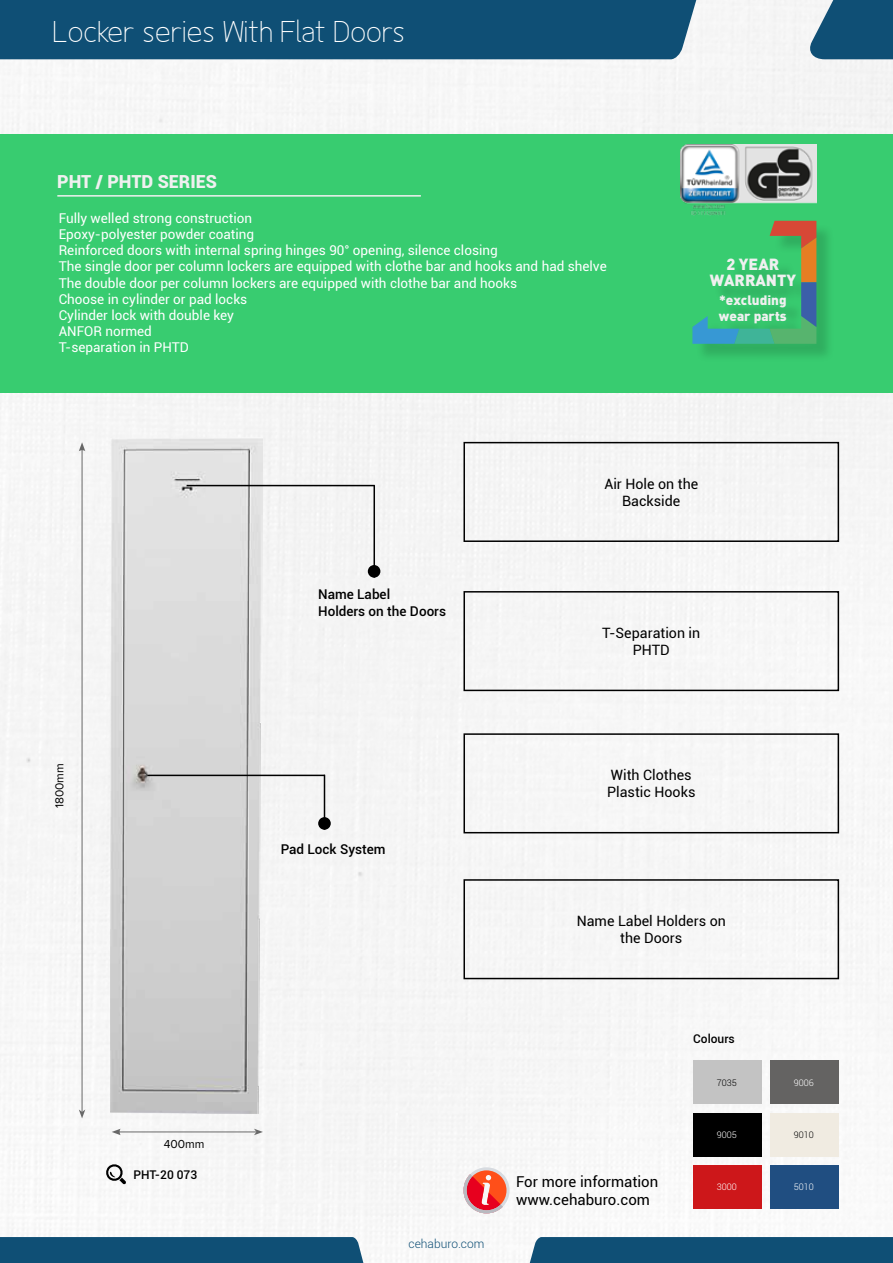
<style>
.page{position:relative;width:893px;height:1263px;background:#fff}
.page>*{position:absolute;margin:0;border:0;box-sizing:border-box;transform-origin:0 0}
.t1{font:200 30px "Fineness Pro";color:#fff}
.t2{font:900 18px "Roboto";color:#f0f0f0}
.t3{font:15.9px/15.9px "DIN Black";color:#f0f0f0;text-align:center}
.t4{font:15px/18px "Roboto";color:#000}
.t5{font:14.25px/17.1px "Roboto";color:#000;text-align:center}
.t6{font:13.5px/16.2px "Roboto";color:#fff}
.t7{font:500 13.5px/16.2px "Roboto";color:#000}
.t8{font:13.5px/15.9px "DIN Black";color:#f0f0f0}
.t9{font:500 12px "Roboto";color:#000}
.t10{font:300 12px "Roboto";color:#0f4f75}
.t11{font:12px "Proxima Nova";color:#000}
.t12{font:300 9px "Roboto";color:#fff}
.t13{font:300 9px "Roboto";color:#000}
</style>
<div class="page">
<div style="left:0;top:0;width:893px;height:1262px;background:#f6f6f6"></div>
<svg style="left:807px;top:0;width:86px;height:59px;background:#306787"></svg>
<div style="left:0;top:0;width:700px;height:59px;background:#0f4f75"></div>
<div style="left:0;top:1237px;width:368px;height:26px;background:#0f4f75"></div>
<div style="left:525px;top:1237px;width:368px;height:26px;background:#0f4f75"></div>
<div style="left:0;top:135px;width:893px;height:258px;background:#38cc70"></div>
<hr style="left:57px;top:195px;width:364px;height:2px;background:#f0f0f0">
<hr style="left:82px;top:449px;width:1px;height:663px;background:#686868">
<svg style="left:79px;top:442px;width:6px;height:9px"></svg>
<svg style="left:79px;top:1109px;width:6px;height:9px"></svg>
<hr style="left:118px;top:1132px;width:138px;height:1px;background:#686868">
<svg style="left:112px;top:1129px;width:9px;height:6px"></svg>
<svg style="left:254px;top:1129px;width:9px;height:6px"></svg>
<img style="left:111px;top:437px;width:151px;height:676px">
<hr style="left:373px;top:485px;width:2px;height:93px;background:#000">
<hr style="left:324px;top:775px;width:1px;height:55px;background:#000">
<hr style="left:187px;top:485px;width:188px;height:1px;background:#000">
<hr style="left:147px;top:775px;width:178px;height:1px;background:#000">
<div style="left:368px;top:565px;width:12px;height:13px;background:#000;border-radius:50%"></div>
<div style="left:318px;top:817px;width:13px;height:13px;background:#000;border-radius:50%"></div>
<div style="left:693px;top:1060px;width:69px;height:44px;background:#c3c3c3"></div>
<div style="left:693px;top:1113px;width:69px;height:43px;background:#000"></div>
<div style="left:693px;top:1165px;width:69px;height:44px;background:#cd171a"></div>
<div style="left:770px;top:1060px;width:69px;height:44px;background:#646362"></div>
<div style="left:770px;top:1113px;width:69px;height:43px;background:#f0ebe1"></div>
<div style="left:770px;top:1165px;width:69px;height:44px;background:#204e81"></div>
<div style="left:463px;top:442px;width:376px;height:100px;border:2px solid #000"></div>
<div style="left:463px;top:591px;width:376px;height:100px;border:2px solid #000"></div>
<div style="left:463px;top:733px;width:376px;height:100px;border:2px solid #000"></div>
<div style="left:463px;top:879px;width:376px;height:100px;border:2px solid #000"></div>
<svg style="left:463px;top:1167px;width:47px;height:46px"></svg>
<svg style="left:106px;top:1164px;width:20px;height:20px"></svg>
<img style="left:681px;top:144px;width:135px;height:72px">
<div style="left:695px;top:223px;width:140px;height:139px;background:#000;opacity:.15"></div>
<svg style="left:692px;top:221px;width:124px;height:123px"></svg>
<h1 class="t1" style="left:54px;top:14px;width:354px">Locker series With Flat Doors</h1>
<h2 class="t2" style="left:57px;top:169px;width:161px">PHT / PHTD SERIES</h2>
<p class="t6" style="left:59px;top:209px;width:550px">Fully welled strong construction<br>Epoxy-polyester powder coating<br>Reinforced doors with internal spring hinges 90° opening, silence closing<br>The single door per column lockers are equipped with clothe bar and hooks and had shelve The double door per column lockers are equipped with clothe bar and hooks<br>Choose in cylinder or pad locks<br>Cylinder lock with double key<br>ANFOR normed<br>T-separation in PHTD</p>
<p class="t3" style="left:710px;top:256px;width:88px">2 YEAR<br>WARRANTY</p>
<p class="t8" style="left:719px;top:292px;width:69px">*excluding wear parts</p>
<p class="t11" style="left:54px;top:808px;width:47px;rotate:-90deg">1800mm</p>
<p class="t7" style="left:318px;top:586px;width:129px">Name Label<br>Holders on the Doors</p>
<p class="t7" style="left:281px;top:841px;width:106px">Pad Lock System</p>
<p class="t5" style="left:604px;top:475px;width:95px">Air Hole on the<br>Backside</p>
<p class="t5" style="left:602px;top:624px;width:100px">T-Separation in<br>PHTD</p>
<p class="t5" style="left:607px;top:766px;width:90px;text-align:left">With Clothes<br>Plastic Hooks</p>
<p class="t11" style="left:164px;top:1138px;width:42px">400mm</p>
<p class="t9" style="left:133px;top:1166px;width:65px">PHT-20 073</p>
<p class="t5" style="left:577px;top:912px;width:151px">Name Label Holders on the Doors</p>
<p class="t10" style="left:409px;top:1235px;width:77px">cehaburo.com</p>
<p class="t4" style="left:516px;top:1172px;width:144px">For more information www.cehaburo.com</p>
<p class="t9" style="left:693px;top:1030px;width:43px">Colours</p>
<p class="t13" style="left:717px;top:1076px;width:21px">7035</p>
<p class="t12" style="left:717px;top:1128px;width:21px">9005</p>
<p class="t12" style="left:717px;top:1181px;width:21px">3000</p>
<p class="t12" style="left:794px;top:1076px;width:21px">9006</p>
<p class="t13" style="left:794px;top:1128px;width:21px">9010</p>
<p class="t12" style="left:794px;top:1181px;width:21px">5010</p>
</div>
